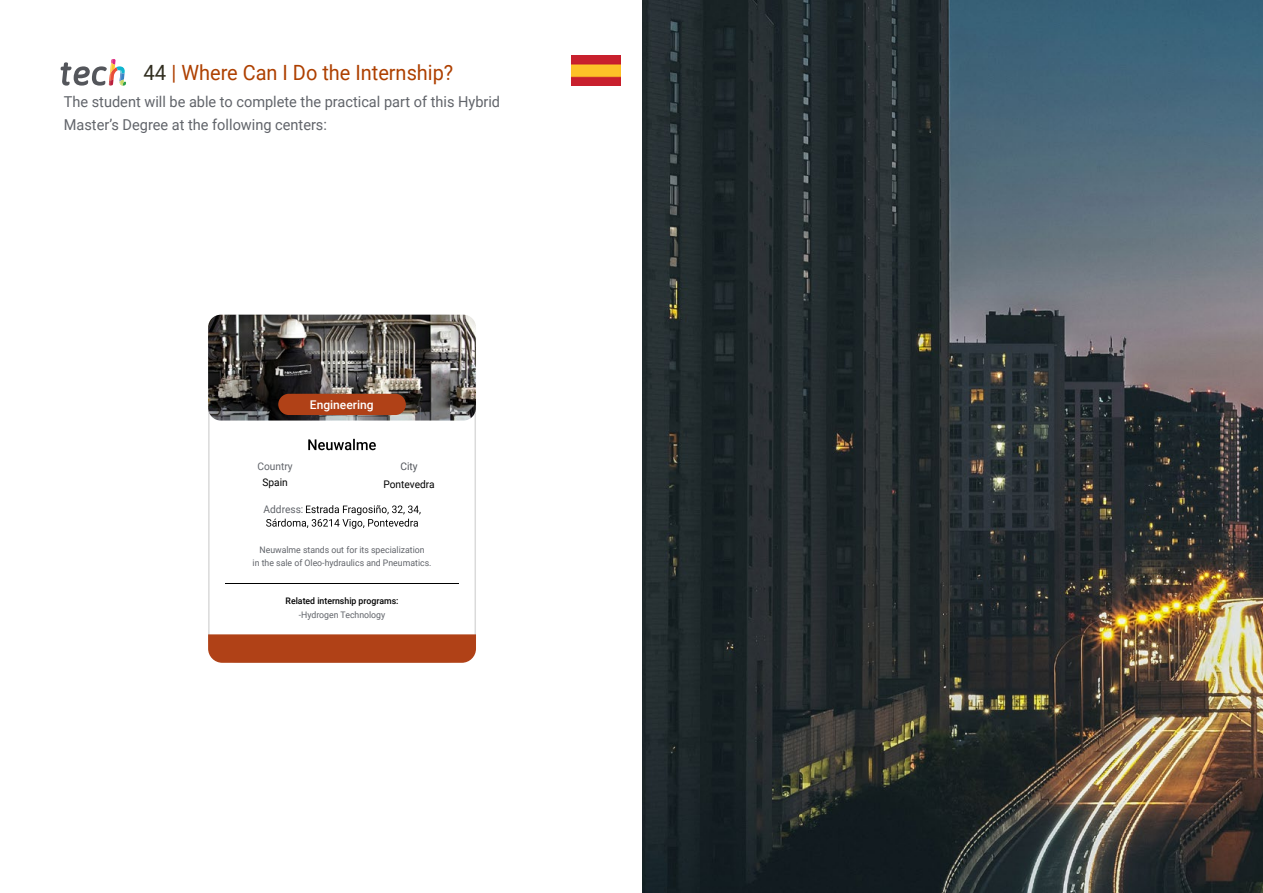
<style>
.page{position:relative;width:1263px;height:893px;background:#fff}
.page>*{position:absolute;margin:0;border:0;box-sizing:border-box;transform-origin:0 0}
.t1{font:21px "Roboto";color:#ae4000}
.t2{font:15px/22.5px "Roboto";color:#61646a}
.t3{font:500 12px "Roboto";color:#fff}
.t4{font:10.5px "Roboto";color:#61646a}
.t5{font:10.5px "Roboto";color:#000}
.t6{font:10.5px "Roboto";color:#52555b}
.t7{font:9px/13.5px "Roboto";color:#61646a;text-align:center}
.t8{font:500 9px "Roboto";color:#000}
.s1{color:#312e20}
</style>
<div class="page">
<img style="left:642px;top:0;width:621px;height:893px">
<img style="left:571px;top:56px;width:50px;height:29px">
<svg style="left:208px;top:314px;width:268px;height:320px"></svg>
<img style="left:208px;top:315px;width:268px;height:106px">
<div style="left:278px;top:394px;width:128px;height:21px;background:#b04117;border-radius:11px"></div>
<svg style="left:208px;top:634px;width:268px;height:29px;background:#b2461e"></svg>
<hr style="left:225px;top:583px;width:234px;height:1px;background:#000">
<svg style="left:308px;top:439px;width:68px;height:11px"></svg>
<svg style="left:266px;top:505px;width:154px;height:24px"></svg>
<svg style="left:61px;top:59px;width:65px;height:27px"></svg>
<h1 class="t1" style="left:144px;top:57px;width:311px"><span class="s1">44</span> | Where Can I Do the Internship?</h1>
<h2 class="t2" style="left:64px;top:90px;width:438px">The student will be able to complete the practical part of this Hybrid<br>Master’s Degree at the following centers:</h2>
<h3 class="t3" style="left:310px;top:396px;width:65px">Engineering</h3>
<p class="t4" style="left:257px;top:459px;width:37px">Country</p>
<p class="t5" style="left:262px;top:475px;width:27px">Spain</p>
<p class="t6" style="left:400px;top:459px;width:19px">City</p>
<p class="t5" style="left:383px;top:477px;width:53px">Pontevedra</p>
<p class="t4" style="left:264px;top:502px;width:41px">Address:</p>
<p class="t7" style="left:253px;top:543px;width:180px">Neuwalme stands out for its specialization<br>in the sale of Oleo-hydraulics and Pneumatics.</p>
<p class="t8" style="left:286px;top:595px;width:114px">Related internship programs:</p>
<p class="t7" style="left:299px;top:607px;width:88px">-Hydrogen Technology</p>
</div>
